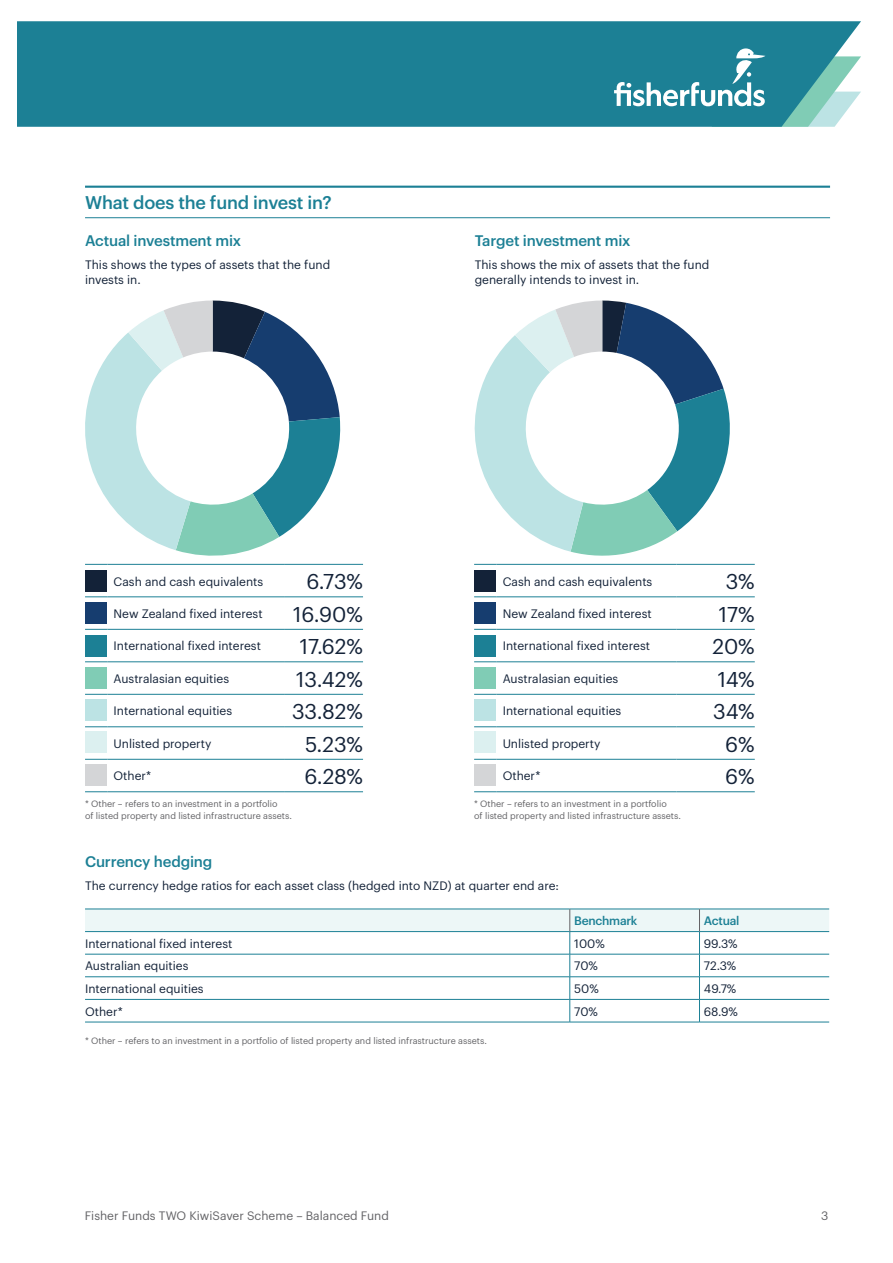
<style>
.page{position:relative;width:893px;height:1263px;background:#fff}
.page>*{position:absolute;margin:0;border:0;box-sizing:border-box;transform-origin:0 0}
.t1{font:21px "Graphik";color:#132238}
.t2{font:500 18px "Graphik";letter-spacing:-.01em;color:#1c8095}
.t3{font:500 15px "Graphik";letter-spacing:-.01em;color:#1c8095}
.t4{font:12px/15px "Graphik";color:#132238}
.t5{font:12px "Graphik";color:#636366}
.t6{font:500 12px "Graphik";letter-spacing:-.02em;color:#1c8095}
.t7{font:9px/12px "Graphik";color:#636366}
</style>
<div class="page">
<div style="left:17px;top:21px;width:844px;height:106px;background:#1c8095"></div>
<svg style="left:614px;top:48px;width:247px;height:79px;background:#509fac"></svg>
<hr style="left:85px;top:1022px;width:485px;height:1px;background:#1c8095">
<hr style="left:699px;top:1022px;width:130px;height:1px;background:#1c8095">
<hr style="left:570px;top:1022px;width:129px;height:1px;background:#1c8095">
<svg style="left:85px;top:909px;width:744px;height:113px"></svg>
<hr style="left:85px;top:186px;width:745px;height:2px;background:#1c8095">
<hr style="left:85px;top:217px;width:745px;height:1px;background:#1c8095">
<svg style="left:85px;top:597px;width:23px;height:1px"></svg>
<hr style="left:108px;top:597px;width:177px;height:1px;background:#1c8095">
<svg style="left:85px;top:629px;width:23px;height:1px"></svg>
<hr style="left:108px;top:629px;width:177px;height:1px;background:#1c8095">
<svg style="left:85px;top:661px;width:23px;height:1px"></svg>
<hr style="left:108px;top:661px;width:177px;height:1px;background:#1c8095">
<svg style="left:85px;top:694px;width:23px;height:1px"></svg>
<hr style="left:108px;top:694px;width:177px;height:1px;background:#1c8095">
<svg style="left:85px;top:726px;width:23px;height:1px"></svg>
<hr style="left:108px;top:726px;width:177px;height:1px;background:#1c8095">
<svg style="left:85px;top:759px;width:23px;height:1px"></svg>
<hr style="left:108px;top:759px;width:177px;height:1px;background:#1c8095">
<hr style="left:285px;top:564px;width:78px;height:1px;background:#1c8095">
<hr style="left:285px;top:597px;width:78px;height:1px;background:#1c8095">
<hr style="left:285px;top:629px;width:78px;height:1px;background:#1c8095">
<hr style="left:285px;top:661px;width:78px;height:1px;background:#1c8095">
<hr style="left:285px;top:694px;width:78px;height:1px;background:#1c8095">
<hr style="left:285px;top:726px;width:78px;height:1px;background:#1c8095">
<hr style="left:285px;top:759px;width:78px;height:1px;background:#1c8095">
<svg style="left:85px;top:301px;width:259px;height:264px"></svg>
<svg style="left:85px;top:791px;width:23px;height:1px"></svg>
<hr style="left:108px;top:791px;width:177px;height:1px;background:#1c8095">
<hr style="left:285px;top:791px;width:78px;height:1px;background:#1c8095">
<div style="left:85px;top:571px;width:21px;height:21px;background:#132238"></div>
<div style="left:85px;top:667px;width:21px;height:21px;background:#80ccb5"></div>
<div style="left:85px;top:603px;width:21px;height:21px;background:#163d6f"></div>
<div style="left:85px;top:699px;width:21px;height:22px;background:#bce3e4"></div>
<div style="left:85px;top:635px;width:21px;height:21px;background:#1c8095"></div>
<div style="left:85px;top:732px;width:21px;height:21px;background:#dcf0f0"></div>
<div style="left:85px;top:764px;width:21px;height:21px;background:#d4d5d7"></div>
<svg style="left:474px;top:597px;width:23px;height:1px"></svg>
<hr style="left:497px;top:597px;width:180px;height:1px;background:#1c8095">
<svg style="left:474px;top:629px;width:23px;height:1px"></svg>
<hr style="left:497px;top:629px;width:180px;height:1px;background:#1c8095">
<svg style="left:474px;top:661px;width:23px;height:1px"></svg>
<hr style="left:497px;top:661px;width:180px;height:1px;background:#1c8095">
<svg style="left:474px;top:694px;width:23px;height:1px"></svg>
<hr style="left:497px;top:694px;width:180px;height:1px;background:#1c8095">
<svg style="left:474px;top:726px;width:23px;height:1px"></svg>
<hr style="left:497px;top:726px;width:180px;height:1px;background:#1c8095">
<svg style="left:474px;top:759px;width:23px;height:1px"></svg>
<hr style="left:497px;top:759px;width:180px;height:1px;background:#1c8095">
<hr style="left:677px;top:564px;width:78px;height:1px;background:#1c8095">
<hr style="left:677px;top:597px;width:78px;height:1px;background:#1c8095">
<hr style="left:677px;top:629px;width:78px;height:1px;background:#1c8095">
<hr style="left:677px;top:661px;width:78px;height:1px;background:#1c8095">
<hr style="left:677px;top:694px;width:78px;height:1px;background:#1c8095">
<hr style="left:677px;top:726px;width:78px;height:1px;background:#1c8095">
<hr style="left:677px;top:759px;width:78px;height:1px;background:#1c8095">
<svg style="left:474px;top:301px;width:267px;height:264px"></svg>
<svg style="left:474px;top:791px;width:23px;height:1px"></svg>
<hr style="left:497px;top:791px;width:180px;height:1px;background:#1c8095">
<hr style="left:677px;top:791px;width:78px;height:1px;background:#1c8095">
<div style="left:474px;top:571px;width:21px;height:21px;background:#132238"></div>
<div style="left:474px;top:667px;width:21px;height:21px;background:#80ccb5"></div>
<div style="left:474px;top:603px;width:21px;height:21px;background:#163d6f"></div>
<div style="left:474px;top:699px;width:21px;height:22px;background:#bce3e4"></div>
<div style="left:474px;top:635px;width:21px;height:21px;background:#1c8095"></div>
<div style="left:474px;top:732px;width:21px;height:21px;background:#dcf0f0"></div>
<div style="left:474px;top:764px;width:21px;height:21px;background:#d4d5d7"></div>
<h2 class="t2" style="left:85px;top:189px;width:248px">What does the fund invest in?</h2>
<p class="t3" style="left:85px;top:229px;width:158px">Actual investment mix</p>
<p class="t4" style="left:85px;top:256px;width:247px">This shows the types of assets that the fund invests in.</p>
<p class="t3" style="left:475px;top:229px;width:157px">Target investment mix</p>
<p class="t4" style="left:475px;top:256px;width:236px">This shows the mix of assets that the fund generally intends to invest in.</p>
<p class="t4" style="left:114px;top:573px;width:151px">Cash and cash equivalents</p>
<h1 class="t1" style="left:306px;top:566px;width:58px">6.73%</h1>
<p class="t4" style="left:114px;top:605px;width:151px">New Zealand fixed interest</p>
<h1 class="t1" style="left:293px;top:598px;width:71px">16.90%</h1>
<p class="t4" style="left:114px;top:638px;width:149px">International fixed interest</p>
<h1 class="t1" style="left:300px;top:631px;width:65px">17.62%</h1>
<p class="t4" style="left:114px;top:670px;width:117px">Australasian equities</p>
<h1 class="t1" style="left:296px;top:663px;width:68px">13.42%</h1>
<p class="t4" style="left:114px;top:703px;width:120px">International equities</p>
<h1 class="t1" style="left:292px;top:696px;width:72px">33.82%</h1>
<p class="t4" style="left:114px;top:735px;width:99px">Unlisted property</p>
<h1 class="t1" style="left:305px;top:728px;width:59px">5.23%</h1>
<p class="t4" style="left:114px;top:767px;width:39px">Other*</p>
<h1 class="t1" style="left:304px;top:761px;width:60px">6.28%</h1>
<p class="t7" style="left:85px;top:797px;width:208px">* Other – refers to an investment in a portfolio<br>of listed property and listed infrastructure assets.</p>
<p class="t4" style="left:503px;top:573px;width:151px">Cash and cash equivalents</p>
<h1 class="t1" style="left:726px;top:566px;width:30px">3%</h1>
<p class="t4" style="left:503px;top:605px;width:151px">New Zealand fixed interest</p>
<h1 class="t1" style="left:719px;top:598px;width:37px">17%</h1>
<p class="t4" style="left:503px;top:638px;width:149px">International fixed interest</p>
<h1 class="t1" style="left:712px;top:631px;width:44px">20%</h1>
<p class="t4" style="left:503px;top:670px;width:117px">Australasian equities</p>
<h1 class="t1" style="left:718px;top:663px;width:39px">14%</h1>
<p class="t4" style="left:503px;top:703px;width:120px">International equities</p>
<h1 class="t1" style="left:713px;top:696px;width:43px">34%</h1>
<p class="t4" style="left:503px;top:735px;width:99px">Unlisted property</p>
<h1 class="t1" style="left:725px;top:728px;width:31px">6%</h1>
<p class="t4" style="left:503px;top:767px;width:39px">Other*</p>
<h1 class="t1" style="left:725px;top:761px;width:31px">6%</h1>
<p class="t7" style="left:474px;top:797px;width:208px">* Other – refers to an investment in a portfolio<br>of listed property and listed infrastructure assets.</p>
<p class="t3" style="left:85px;top:850px;width:129px">Currency hedging</p>
<p class="t4" style="left:85px;top:877px;width:475px">The currency hedge ratios for each asset class (hedged into NZD) at quarter end are:</p>
<p class="t6" style="left:574px;top:912px;width:65px">Benchmark</p>
<p class="t6" style="left:704px;top:912px;width:37px">Actual</p>
<p class="t4" style="left:85px;top:935px;width:149px">International fixed interest</p>
<p class="t4" style="left:574px;top:935px;width:32px">100%</p>
<p class="t4" style="left:704px;top:935px;width:35px">99.3%</p>
<p class="t4" style="left:85px;top:957px;width:105px">Australian equities</p>
<p class="t4" style="left:574px;top:957px;width:25px">70%</p>
<p class="t4" style="left:704px;top:957px;width:34px">72.3%</p>
<p class="t4" style="left:85px;top:980px;width:120px">International equities</p>
<p class="t4" style="left:574px;top:980px;width:26px">50%</p>
<p class="t4" style="left:704px;top:980px;width:34px">49.7%</p>
<p class="t4" style="left:85px;top:1003px;width:39px">Other*</p>
<p class="t4" style="left:574px;top:1003px;width:25px">70%</p>
<p class="t4" style="left:704px;top:1003px;width:36px">68.9%</p>
<p class="t7" style="left:85px;top:1034px;width:403px">* Other – refers to an investment in a portfolio of listed property and listed infrastructure assets.</p>
<p class="t5" style="left:85px;top:1207px;width:306px">Fisher Funds TWO KiwiSaver Scheme – Balanced Fund</p>
<p class="t5" style="left:821px;top:1207px;width:9px">3</p>
</div>
